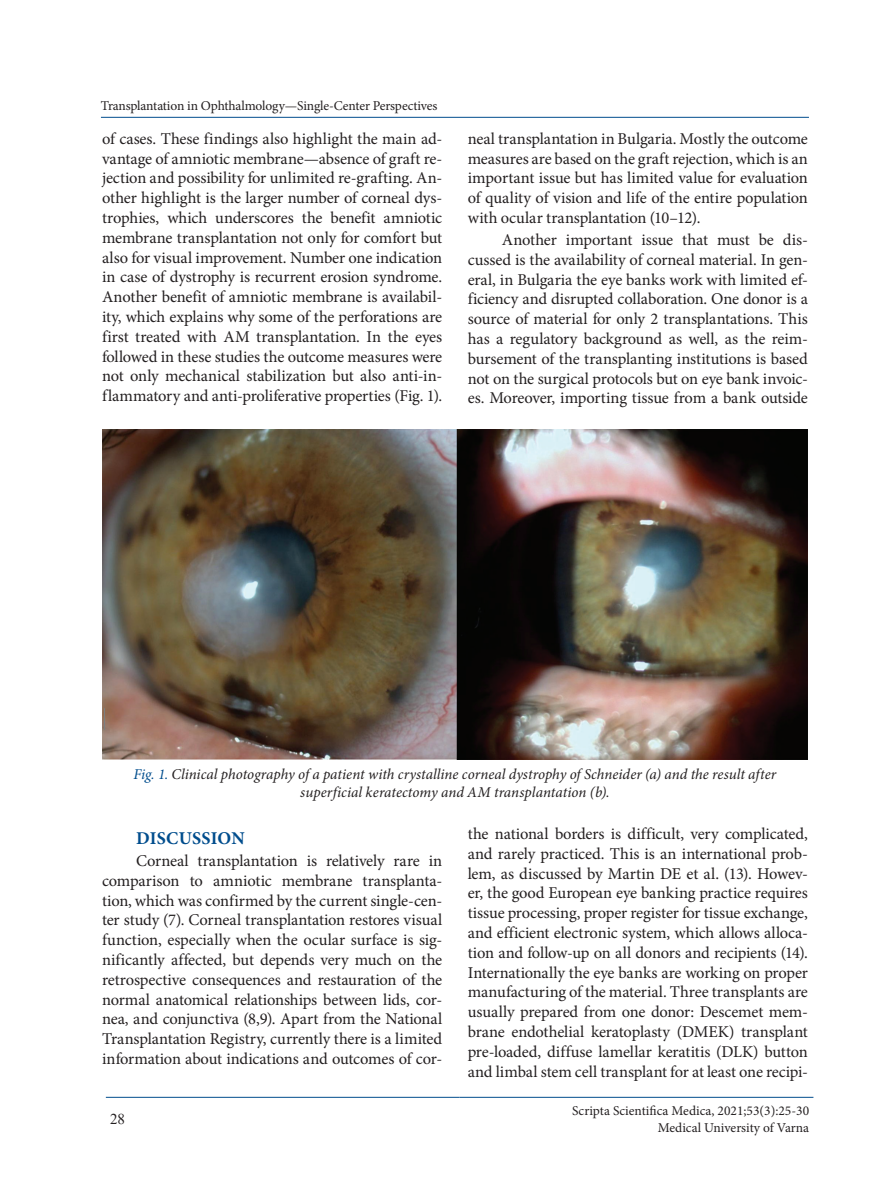
<style>
.page{position:relative;width:893px;height:1195px;background:#fff}
.page>*{position:absolute;margin:0;border:0;box-sizing:border-box;transform-origin:0 0}
.t1{font:700 18px "Minion Pro";letter-spacing:.01em;color:#004d8d}
.t2{font:16.5px/19.8px "Minion Pro";letter-spacing:-.01em;color:#231f20;text-align:justify}
.t3{font:italic 15px/18px "Minion Pro";color:#231f20;text-align:center}
.t4{font:15px "Times New Roman";color:#231f20}
.t5{font:13.5px/16.2px "Minion Pro";letter-spacing:-.005em;color:#231f20;text-align:right}
.s1{color:#004d8d}
</style>
<div class="page">
<hr style="left:460px;top:1097px;width:353px;height:1px;background:#004d8d">
<hr style="left:106px;top:1097px;width:354px;height:1px;background:#004d8d">
<hr style="left:101px;top:117px;width:708px;height:1px;background:#004d8d">
<img style="left:102px;top:429px;width:706px;height:330px">
<p class="t5" style="left:101px;top:97px;width:338px">Transplantation in Ophthalmology—Single-Center Perspectives</p>
<p class="t2" style="left:102px;top:129px;width:342px">of cases. These findings also highlight the main ad&shy;vantage of amniotic membrane—absence of graft re&shy;jection and possibility for unlimited re-grafting. An&shy;other highlight is the larger number of corneal dys&shy;trophies, which underscores the benefit amniotic membrane transplantation not only for comfort but also for visual improvement. Number one indication in case of dystrophy is recurrent erosion syndrome.<br>Another benefit of amniotic membrane is availabil&shy;ity, which explains why some of the perforations are first treated with AM transplantation. In the eyes followed in these studies the outcome measures were not only mechanical stabilization but also anti-in&shy;flammatory and anti-proliferative properties (Fig. 1).</p>
<p class="t2" style="left:468px;top:129px;width:342px">neal transplantation in Bulgaria. Mostly the outcome measures are based on the graft rejection, which is an important issue but has limited value for evaluation of quality of vision and life of the entire population with ocular transplantation (10–12).</p>
<p class="t2" style="left:468px;top:230px;width:342px;text-indent:34px">Another important issue that must be dis&shy;cussed is the availability of corneal material. In gen&shy;eral, in Bulgaria the eye banks work with limited ef&shy;ficiency and disrupted collaboration. One donor is a source of material for only 2 transplantations. This has a regulatory background as well, as the reim&shy;bursement of the transplanting institutions is based not on the surgical protocols but on eye bank invoic&shy;es. Moreover, importing tissue from a bank outside</p>
<p class="t3" style="left:134px;top:765px;width:644px"><span class="s1">Fig. 1.</span> Clinical photography of a patient with crystalline corneal dystrophy of Schneider (а) and the result after superficial keratectomy and AM transplantation (b).</p>
<p class="t1" style="left:136px;top:825px;width:110px">DISCUSSION</p>
<p class="t2" style="left:102px;top:851px;width:342px;text-indent:34px">Corneal transplantation is relatively rare in comparison to amniotic membrane transplanta&shy;tion, which was confirmed by the current single-cen&shy;ter study (7). Corneal transplantation restores visual function, especially when the ocular surface is sig&shy;nificantly affected, but depends very much on the retrospective consequences and restauration of the normal anatomical relationships between lids, cor&shy;nea, and conjunctiva (8,9). Apart from the National Transplantation Registry, currently there is a limited information about indications and outcomes of cor-</p>
<p class="t2" style="left:468px;top:824px;width:342px">the national borders is difficult, very complicated, and rarely practiced. This is an international prob&shy;lem, as discussed by Martin DE et al. (13). Howev&shy;er, the good European eye banking practice requires tissue processing, proper register for tissue exchange, and efficient electronic system, which allows alloca&shy;tion and follow-up on all donors and recipients (14).<br>Internationally the eye banks are working on proper manufacturing of the material. Three transplants are usually prepared from one donor: Descemet mem&shy;brane endothelial keratoplasty (DMEK) transplant pre-loaded, diffuse lamellar keratitis (DLK) button and limbal stem cell transplant for at least one recipi-</p>
<p class="t4" style="left:110px;top:1108px;width:16px">28</p>
<p class="t5" style="left:572px;top:1103px;width:239px">Scripta Scientifica Medica, 2021;53(3):25-30<br>Medical University of Varna</p>
</div>
